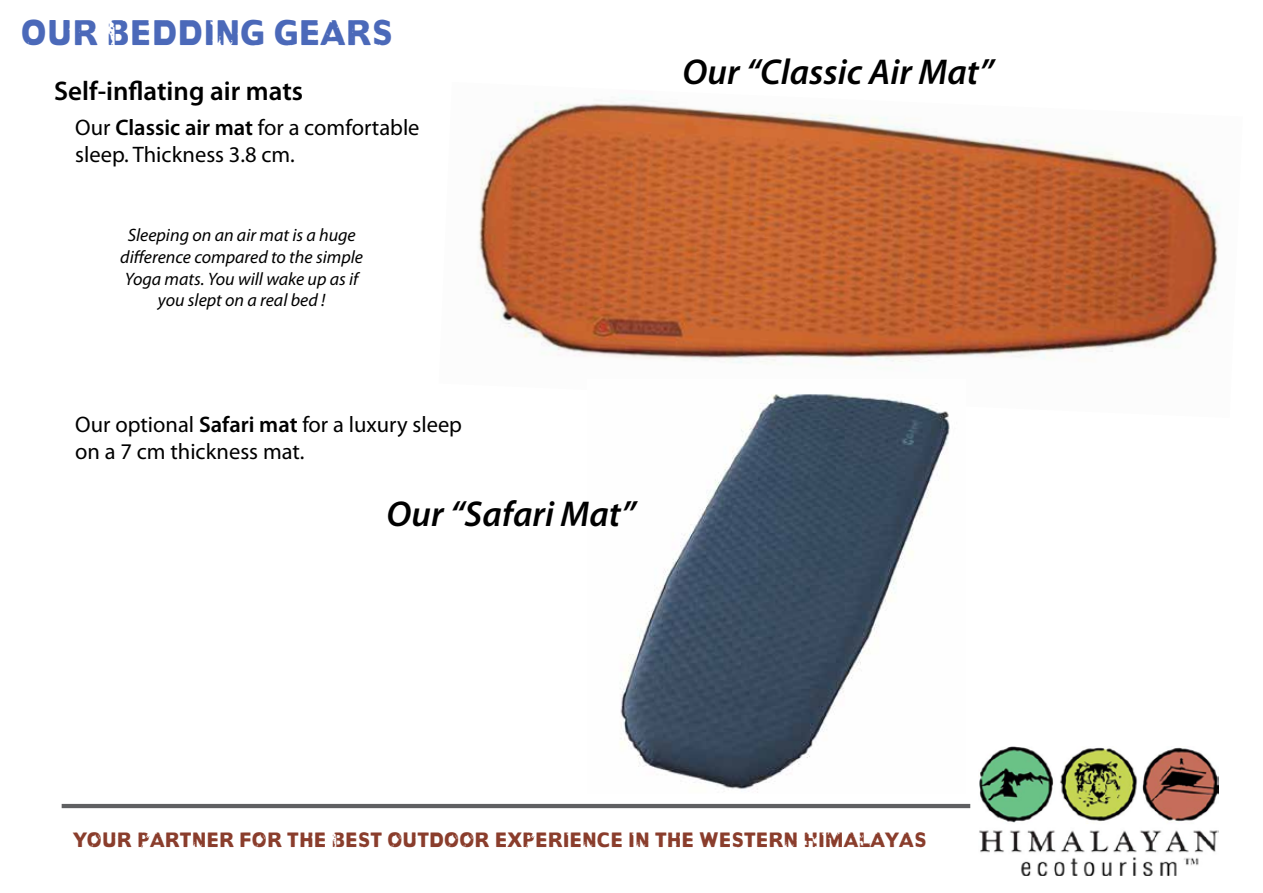
<style>
.page{position:relative;width:1263px;height:893px;background:#fff}
.page>*{position:absolute;margin:0;border:0;box-sizing:border-box;transform-origin:0 0}
.t1{font:italic 600 36px "Myriad Pro";color:#000}
.t2{font:36px "Anothernamefor";color:#4b69b9}
.t3{font:600 27px "Myriad Pro";color:#000}
.t4{font:22.5px/27px "Myriad Pro";color:#000}
.t5{font:21px "Anothernamefor";color:#8a3d2c}
.t6{font:italic 18px/21.6px "Myriad Pro";color:#000;text-align:center}
.s1{font-weight:600}
</style>
<div class="page">
<img style="left:979px;top:747px;width:239px;height:129px">
<hr style="left:62px;top:804px;width:908px;height:4px;background:#5f6062">
<img style="left:478px;top:97px;width:741px;height:267px">
<img style="left:620px;top:394px;width:330px;height:399px">
<h1 class="t2" style="left:21px;top:14px;width:373px">OUR BEDDING GEARS</h1>
<p class="t3" style="left:54px;top:73px;width:251px">Self-inflating air mats</p>
<p class="t4" style="left:75px;top:114px;width:346px">Our <span class="s1">Classic air mat</span> for a comfortable sleep. Thickness 3.8 cm.</p>
<p class="t6" style="left:120px;top:224px;width:244px">Sleeping on an air mat is a huge difference compared to the simple<br>Yoga mats. You will wake up as if you slept on a real bed !</p>
<p class="t4" style="left:75px;top:411px;width:388px">Our optional <span class="s1">Safari mat</span> for a luxury sleep on a 7 cm thickness mat.</p>
<h1 class="t1" style="left:387px;top:491px;width:251px">Our “Safari Mat”</h1>
<h1 class="t1" style="left:682px;top:49px;width:313px">Our “Classic Air Mat”</h1>
<p class="t5" style="left:73px;top:828px;width:855px">YOUR PARTNER FOR THE BEST OUTDOOR EXPERIENCE IN THE WESTERN HIMALAYAS</p>
</div>
